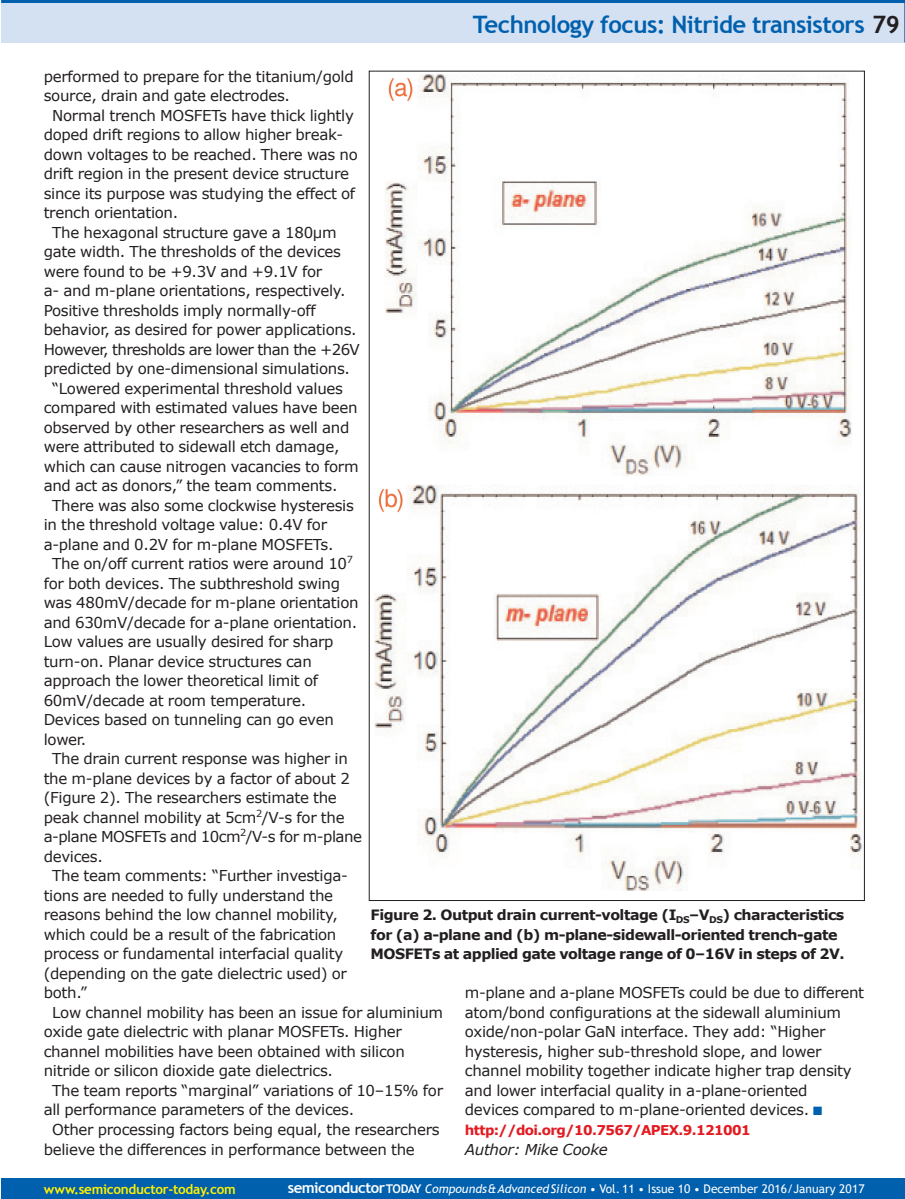
<style>
.page{position:relative;width:905px;height:1199px;background:#fff}
.page>*{position:absolute;margin:0;border:0;box-sizing:border-box;transform-origin:0 0}
.t1{font:700 24px "Trebuchet MS";letter-spacing:-.02em;color:#0160ae}
.t2{font:15px/19.5px "Verdana";letter-spacing:-.02em;color:#231f20}
.t3{font:15px "Verdana";letter-spacing:-.04em;color:#231f20}
.t4{font:italic 15px "Verdana";letter-spacing:-.02em;color:#231f20}
.t5{font:700 14.25px/19.5px "Verdana";letter-spacing:-.035em;color:#231f20}
.t6{font:700 13.5px "Verdana";letter-spacing:-.045em;color:#e21a21}
.t7{font:700 13.5px "Trebuchet MS";letter-spacing:-.02em;color:#fff101}
.t8{font:12px "Trebuchet MS";letter-spacing:.005em;color:#fff}
.s1{color:#231f20}
.s2{color:#0160ae}
.s3{font-weight:700;font-size:15px}
.s4{font-weight:700}
.s5{font-style:italic}
</style>
<div class="page">
<div style="left:1px;top:0;width:903px;height:43px;background:#d4e1f2"></div>
<hr style="left:904px;top:0;width:1px;height:43px;background:#0160ae">
<hr style="left:1px;top:0;width:903px;height:3px;background:#0160ae">
<div style="left:1px;top:1178px;width:903px;height:20px;background:#0160ae"></div>
<img style="left:385px;top:74px;width:467px;height:402px">
<img style="left:374px;top:485px;width:488px;height:406px">
<p class="t1" style="left:473px;top:10px;width:428px">Technology focus: Nitride transistors <span class="s1">79</span></p>
<p class="t2" style="left:44px;top:66px;width:311px">performed to prepare for the titanium/gold</p>
<p class="t2" style="left:44px;top:85px;width:248px">source, drain and gate electrodes.</p>
<p class="t2" style="left:52px;top:105px;width:303px">Normal trench MOSFETs have thick lightly</p>
<p class="t2" style="left:44px;top:124px;width:301px">doped drift regions to allow higher break-</p>
<p class="t2" style="left:44px;top:144px;width:316px">down voltages to be reached. There was no</p>
<p class="t2" style="left:44px;top:163px;width:307px">drift region in the present device structure</p>
<p class="t2" style="left:44px;top:183px;width:313px">since its purpose was studying the effect of</p>
<p class="t2" style="left:44px;top:202px;width:136px">trench orientation.</p>
<p class="t2" style="left:52px;top:222px;width:286px">The hexagonal structure gave a 180µm</p>
<p class="t2" style="left:44px;top:241px;width:299px">gate width. The thresholds of the devices</p>
<p class="t2" style="left:44px;top:261px;width:280px">were found to be +9.3V and +9.1V for</p>
<p class="t2" style="left:44px;top:280px;width:303px">a- and m-plane orientations, respectively.</p>
<p class="t2" style="left:44px;top:300px;width:274px">Positive thresholds imply normally-off</p>
<p class="t2" style="left:44px;top:319px;width:314px">behavior, as desired for power applications.</p>
<p class="t3" style="left:44px;top:339px;width:318px">However, thresholds are lower than the +26V</p>
<p class="t2" style="left:44px;top:358px;width:308px">predicted by one-dimensional simulations.</p>
<p class="t2" style="left:52px;top:378px;width:292px">“Lowered experimental threshold values</p>
<p class="t2" style="left:44px;top:397px;width:315px">compared with estimated values have been</p>
<p class="t2" style="left:44px;top:417px;width:307px">observed by other researchers as well and</p>
<p class="t2" style="left:44px;top:436px;width:297px">were attributed to sidewall etch damage,</p>
<p class="t2" style="left:44px;top:456px;width:316px">which can cause nitrogen vacancies to form</p>
<p class="t2" style="left:44px;top:475px;width:295px">and act as donors,” the team comments.</p>
<p class="t2" style="left:52px;top:495px;width:303px">There was also some clockwise hysteresis</p>
<p class="t2" style="left:44px;top:514px;width:285px">in the threshold voltage value: 0.4V for</p>
<p class="t2" style="left:44px;top:534px;width:291px">a-plane and 0.2V for m-plane MOSFETs.</p>
<p class="t2" style="left:52px;top:553px;width:302px">The on/off current ratios were around 10<sup>7</sup></p>
<p class="t2" style="left:44px;top:573px;width:298px">for both devices. The subthreshold swing</p>
<p class="t2" style="left:44px;top:592px;width:316px">was 480mV/decade for m-plane orientation</p>
<p class="t2" style="left:44px;top:612px;width:315px">and 630mV/decade for a-plane orientation.</p>
<p class="t2" style="left:44px;top:631px;width:291px">Low values are usually desired for sharp</p>
<p class="t2" style="left:44px;top:651px;width:269px">turn-on. Planar device structures can</p>
<p class="t2" style="left:44px;top:670px;width:276px">approach the lower theoretical limit of</p>
<p class="t2" style="left:44px;top:690px;width:264px">60mV/decade at room temperature.</p>
<p class="t2" style="left:44px;top:709px;width:292px">Devices based on tunneling can go even</p>
<p class="t2" style="left:44px;top:729px;width:44px">lower.</p>
<p class="t2" style="left:52px;top:748px;width:297px">The drain current response was higher in</p>
<p class="t2" style="left:44px;top:768px;width:308px">the m-plane devices by a factor of about 2</p>
<p class="t2" style="left:44px;top:787px;width:295px">(Figure 2). The researchers estimate the</p>
<p class="t2" style="left:44px;top:807px;width:302px">peak channel mobility at 5cm<sup>2</sup>/V-s for the</p>
<p class="t2" style="left:44px;top:826px;width:320px">a-plane MOSFETs and 10cm<sup>2</sup>/V-s for m-plane</p>
<p class="t2" style="left:44px;top:846px;width:61px">devices.</p>
<p class="t2" style="left:52px;top:865px;width:297px">The team comments: “Further investiga-</p>
<p class="t2" style="left:44px;top:885px;width:291px">tions are needed to fully understand the</p>
<p class="t2" style="left:44px;top:904px;width:295px">reasons behind the low channel mobility,</p>
<p class="t2" style="left:44px;top:924px;width:294px">which could be a result of the fabrication</p>
<p class="t2" style="left:44px;top:943px;width:301px">process or fundamental interfacial quality</p>
<p class="t2" style="left:44px;top:963px;width:305px">(depending on the gate dielectric used) or</p>
<p class="t2" style="left:44px;top:982px;width:45px">both.”</p>
<p class="t2" style="left:52px;top:1002px;width:392px">Low channel mobility has been an issue for aluminium</p>
<p class="t2" style="left:44px;top:1021px;width:360px">oxide gate dielectric with planar MOSFETs. Higher</p>
<p class="t2" style="left:44px;top:1041px;width:362px">channel mobilities have been obtained with silicon</p>
<p class="t2" style="left:44px;top:1060px;width:291px">nitride or silicon dioxide gate dielectrics.</p>
<p class="t2" style="left:52px;top:1080px;width:392px">The team reports “marginal” variations of 10–15% for</p>
<p class="t2" style="left:44px;top:1099px;width:312px">all performance parameters of the devices.</p>
<p class="t2" style="left:52px;top:1119px;width:389px">Other processing factors being equal, the researchers</p>
<p class="t2" style="left:44px;top:1138px;width:373px">believe the differences in performance between the</p>
<p class="t5" style="left:370px;top:905px;width:475px">Figure 2. Output drain current-voltage (I<sub>DS</sub>–V<sub>DS</sub>) characteristics for (a) a-plane and (b) m-plane-sidewall-oriented trench-gate<br>MOSFETs at applied gate voltage range of 0–16V in steps of 2V.</p>
<p class="t2" style="left:465px;top:982px;width:400px">m-plane and a-plane MOSFETs could be due to different atom/bond configurations at the sidewall aluminium oxide/non-polar GaN interface. They add: “Higher hysteresis, higher sub-threshold slope, and lower channel mobility together indicate higher trap density and lower interfacial quality in a-plane-oriented devices compared to m-plane-oriented devices. <span class="s2">■</span></p>
<p class="t6" style="left:465px;top:1121px;width:287px">http://doi.org/10.7567/APEX.9.121001</p>
<p class="t4" style="left:465px;top:1139px;width:144px">Author: Mike Cooke</p>
<p class="t7" style="left:44px;top:1180px;width:194px">www.semiconductor-today.com</p>
<p class="t8" style="left:288px;top:1181px;width:578px"><span class="s3">semiconductor</span><span class="s4">TODAY</span> <span class="s5">Compounds&amp;AdvancedSilicon</span> • Vol. 11 • Issue 10 • December 2016/January 2017</p>
</div>
